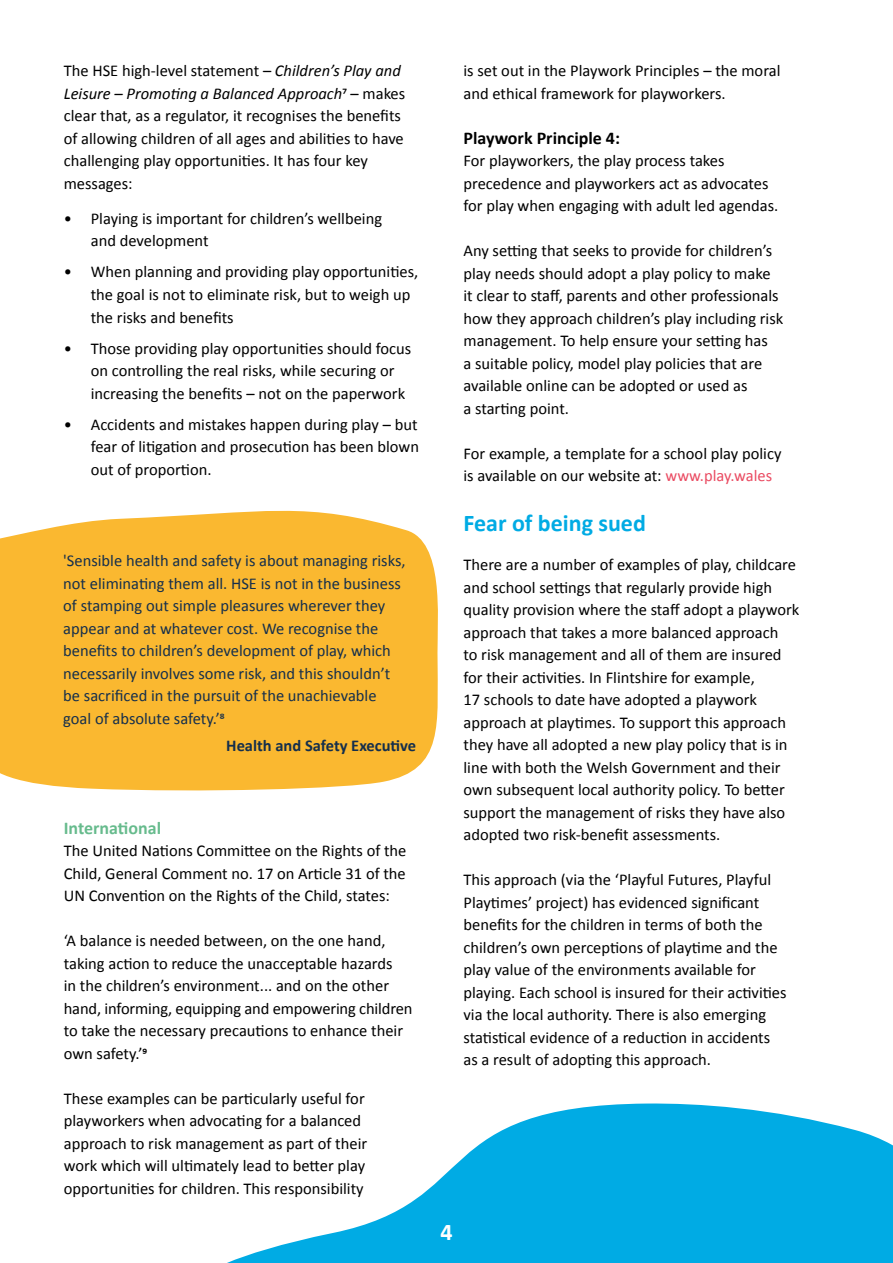
<style>
.page{position:relative;width:893px;height:1263px;background:#fff}
.page>*{position:absolute;margin:0;border:0;box-sizing:border-box;transform-origin:0 0}
.t1{font:700 24px "Calibri";color:#00abe4}
.t2{font:700 24px "Calibri";color:#fff}
.t3{font:700 18px "Calibri";color:#000}
.t4{font:700 18px "Calibri";color:#67bb8d}
.t5{font:16.5px/22.5px "Calibri";color:#000}
.t6{font:16.5px/22.5px "Calibri";color:#152f4c}
.t7{font:700 16.5px "Calibri";color:#152f4c}
.s1{font-style:italic}
.s2{color:#ea4b62}
</style>
<div class="page">
<svg style="left:227px;top:1103px;width:666px;height:160px;fill:#00abe4"></svg>
<div style="left:0;top:510px;width:438px;height:281px;background:#fab830"></div>
<p class="t5" style="left:64px;top:59px;width:343px">The HSE high-level statement – <span class="s1">Children’s Play and Leisure – Promoting a Balanced Approach</span>7 – makes clear that, as a regulator, it recognises the benefits of allowing children of all ages and abilities to have challenging play opportunities. It has four key messages:</p>
<p class="t5" style="left:91px;top:207px;width:293px;text-indent:-27px">• Playing is important for children’s wellbeing and development</p>
<p class="t5" style="left:91px;top:260px;width:329px;text-indent:-27px">• When planning and providing play opportunities, the goal is not to eliminate risk, but to weigh up the risks and benefits</p>
<p class="t5" style="left:91px;top:336px;width:322px;text-indent:-27px">• Those providing play opportunities should focus on controlling the real risks, while securing or increasing the benefits – not on the paperwork</p>
<p class="t5" style="left:91px;top:412px;width:330px;text-align:justify;text-indent:-27px">• Accidents and mistakes happen during play – but fear of litigation and prosecution has been blown out of proportion.</p>
<p class="t6" style="left:63px;top:549px;width:344px">'Sensible health and safety is about managing risks, not eliminating them all. HSE is not in the business of stamping out simple pleasures wherever they appear and at whatever cost. We recognise the benefits to children’s development of play, which necessarily involves some risk, and this shouldn’t be sacrificed in the pursuit of the unachievable goal of absolute safety.’8</p>
<p class="t7" style="left:226px;top:733px;width:191px">Health and Safety Executive</p>
<p class="t4" style="left:64px;top:815px;width:99px">International</p>
<p class="t5" style="left:64px;top:839px;width:344px;text-align:justify">The United Nations Committee on the Rights of the Child, General Comment no. 17 on Article 31 of the UN Convention on the Rights of the Child, states:</p>
<p class="t5" style="left:64px;top:929px;width:350px">‘A balance is needed between, on the one hand, taking action to reduce the unacceptable hazards<br>in the children’s environment... and on the other hand, informing, equipping and empowering children to take the necessary precautions to enhance their own safety.’9</p>
<p class="t5" style="left:64px;top:1086px;width:305px">These examples can be particularly useful for playworkers when advocating for a balanced approach to risk management as part of their work which will ultimately lead to better play opportunities for children. This responsibility</p>
<p class="t5" style="left:463px;top:59px;width:318px">is set out in the Playwork Principles – the moral and ethical framework for playworkers.</p>
<p class="t3" style="left:463px;top:125px;width:158px">Playwork Principle 4:</p>
<p class="t5" style="left:463px;top:149px;width:316px">For playworkers, the play process takes precedence and playworkers act as advocates for play when engaging with adult led agendas.</p>
<p class="t5" style="left:463px;top:239px;width:321px">Any setting that seeks to provide for children’s play needs should adopt a play policy to make it clear to staff, parents and other professionals how they approach children’s play including risk management. To help ensure your setting has<br>a suitable policy, model play policies that are available online can be adopted or used as<br>a starting point.</p>
<p class="t5" style="left:463px;top:442px;width:319px">For example, a template for a school play policy is available on our website at: <span class="s2">www.play.wales</span></p>
<h1 class="t1" style="left:463px;top:506px;width:184px">Fear of being sued</h1>
<p class="t5" style="left:463px;top:553px;width:337px">There are a number of examples of play, childcare and school settings that regularly provide high quality provision where the staff adopt a playwork approach that takes a more balanced approach<br>to risk management and all of them are insured for their activities. In Flintshire for example,<br>17 schools to date have adopted a playwork approach at playtimes. To support this approach they have all adopted a new play policy that is in line with both the Welsh Government and their own subsequent local authority policy. To better support the management of risks they have also adopted two risk-benefit assessments.</p>
<p class="t5" style="left:463px;top:868px;width:325px">This approach (via the ‘Playful Futures, Playful Playtimes’ project) has evidenced significant benefits for the children in terms of both the children’s own perceptions of playtime and the play value of the environments available for playing. Each school is insured for their activities via the local authority. There is also emerging statistical evidence of a reduction in accidents as a result of adopting this approach.</p>
<h1 class="t2" style="left:441px;top:1214px;width:14px">4</h1>
</div>
